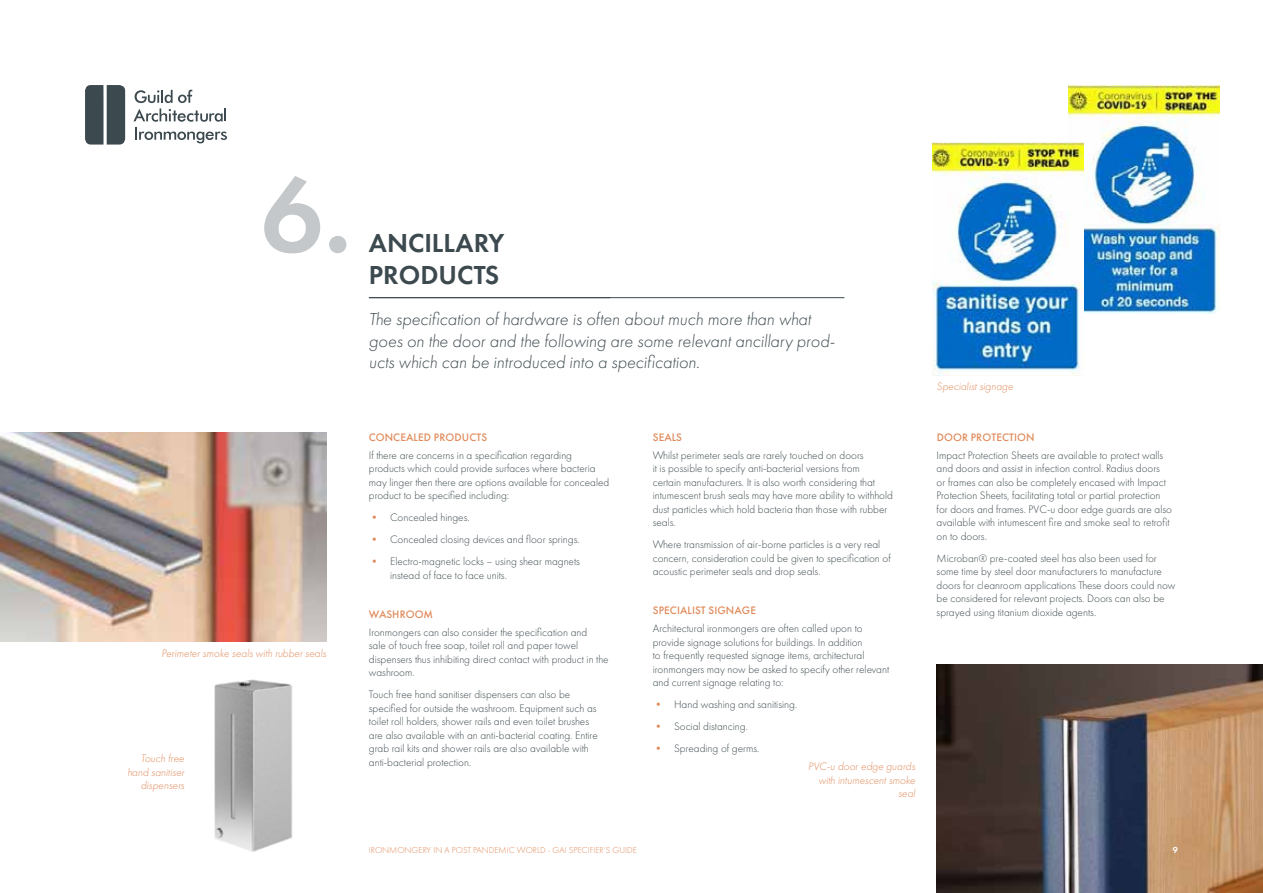
<style>
.page{position:relative;width:1263px;height:893px;background:#fff}
.page>*{position:absolute;margin:0;border:0;box-sizing:border-box;transform-origin:0 0}
.t1{font:600 110.7px "Futura PT";color:#c4c8ca}
.t2{font:600 27px/32.4px "Futura PT";color:#3c494e}
.t3{font:italic 300 18px/21.6px "Futura PT";color:#3c494e}
.t4{font:300 11.25px/13.5px "Futura PT";color:#3c494e}
.t5{font:italic 300 11.25px/13.5px "Futura PT";color:#e08a5a;text-align:right}
.t6{font:500 11.25px "Futura PT";letter-spacing:.01em;color:#e08a5a}
.t7{font:300 9px "Futura PT";color:#e08a5a}
.t8{font:600 9px "Futura PT";color:#fff}
.s1{font-size:111px}
.s2{color:#e08a5a}
</style>
<div class="page">
<img style="left:936px;top:665px;width:327px;height:228px">
<img style="left:0;top:432px;width:326px;height:209px">
<hr style="left:369px;top:297px;width:475px;height:1px;background:#3c494e">
<img style="left:214px;top:679px;width:79px;height:173px">
<img style="left:1068px;top:85px;width:152px;height:228px">
<img style="left:932px;top:142px;width:151px;height:233px">
<svg style="left:85px;top:85px;width:40px;height:60px"></svg>
<svg style="left:133px;top:90px;width:93px;height:32px"></svg>
<svg style="left:135px;top:128px;width:92px;height:15px"></svg>
<h1 class="t1" style="left:261px;top:145px;width:92px">6<span class="s1">.</span></h1>
<p class="t5" style="left:161px;top:647px;width:166px">Perimeter smoke seals with rubber seals</p>
<p class="t5" style="left:127px;top:752px;width:59px">Touch free hand sanitiser dispensers</p>
<h2 class="t2" style="left:369px;top:226px;width:137px">ANCILLARY<br>PRODUCTS</h2>
<h3 class="t3" style="left:369px;top:308px;width:467px">The specification of hardware is often about much more than what goes on the door and the following are some relevant ancillary prod&shy;ucts which can be introduced into a specification.</h3>
<p class="t6" style="left:369px;top:430px;width:120px">CONCEALED PRODUCTS</p>
<p class="t4" style="left:369px;top:448px;width:242px">If there are concerns in a specification regarding products which could provide surfaces where bacteria may linger then there are options available for concealed product to be specified including:</p>
<p class="t4" style="left:369px;top:511px;width:102px"><span class="s2">•</span> Concealed hinges.</p>
<p class="t4" style="left:369px;top:533px;width:212px"><span class="s2">•</span> Concealed closing devices and floor springs.</p>
<p class="t4" style="left:390px;top:555px;width:191px;text-indent:-21px"><span class="s2">•</span> Electro-magnetic locks – using shear magnets instead of face to face units.</p>
<p class="t6" style="left:369px;top:607px;width:66px">WASHROOM</p>
<p class="t4" style="left:369px;top:625px;width:241px">Ironmongers can also consider the specification and<br>sale of touch free soap, toilet roll and paper towel dispensers thus inhibiting direct contact with product in the washroom.</p>
<p class="t4" style="left:369px;top:688px;width:231px">Touch free hand sanitiser dispensers can also be specified for outside the washroom. Equipment such as toilet roll holders, shower rails and even toilet brushes are also available with an anti-bacterial coating. Entire grab rail kits and shower rails are also available with anti-bacterial protection.</p>
<p class="t6" style="left:653px;top:430px;width:31px">SEALS</p>
<p class="t4" style="left:653px;top:448px;width:242px">Whilst perimeter seals are rarely touched on doors<br>it is possible to specify anti-bacterial versions from<br>certain manufacturers. It is also worth considering that intumescent brush seals may have more ability to withhold dust particles which hold bacteria than those with rubber seals.</p>
<p class="t4" style="left:653px;top:538px;width:239px">Where transmission of air-borne particles is a very real concern, consideration could be given to specification of acoustic perimeter seals and drop seals.</p>
<p class="t6" style="left:653px;top:604px;width:105px">SPECIALIST SIGNAGE</p>
<p class="t4" style="left:653px;top:622px;width:238px">Architectural ironmongers are often called upon to provide signage solutions for buildings. In addition<br>to frequently requested signage items, architectural ironmongers may now be asked to specify other relevant and current signage relating to:</p>
<p class="t4" style="left:653px;top:698px;width:146px"><span class="s2">•</span> Hand washing and sanitising.</p>
<p class="t4" style="left:653px;top:720px;width:97px"><span class="s2">•</span> Social distancing.</p>
<p class="t4" style="left:653px;top:742px;width:108px"><span class="s2">•</span> Spreading of germs.</p>
<p class="t5" style="left:808px;top:760px;width:109px">PVC-u door edge guards with intumescent smoke seal</p>
<p class="t5" style="left:936px;top:379px;width:78px">Specialist signage</p>
<p class="t6" style="left:937px;top:430px;width:99px">DOOR PROTECTION</p>
<p class="t4" style="left:936px;top:448px;width:237px">Impact Protection Sheets are available to protect walls and doors and assist in infection control. Radius doors<br>or frames can also be completely encased with Impact Protection Sheets, facilitating total or partial protection for doors and frames. PVC-u door edge guards are also available with intumescent fire and smoke seal to retrofit on to doors.</p>
<p class="t4" style="left:936px;top:551px;width:240px">Microban® pre-coated steel has also been used for some time by steel door manufacturers to manufacture doors for cleanroom applications These doors could now be considered for relevant projects. Doors can also be sprayed using titanium dioxide agents.</p>
<p class="t7" style="left:369px;top:845px;width:270px">IRONMONGERY IN A POST PANDEMIC WORLD - GAI SPECIFIER’S GUIDE</p>
<p class="t8" style="left:1173px;top:844px;width:7px">9</p>
</div>
